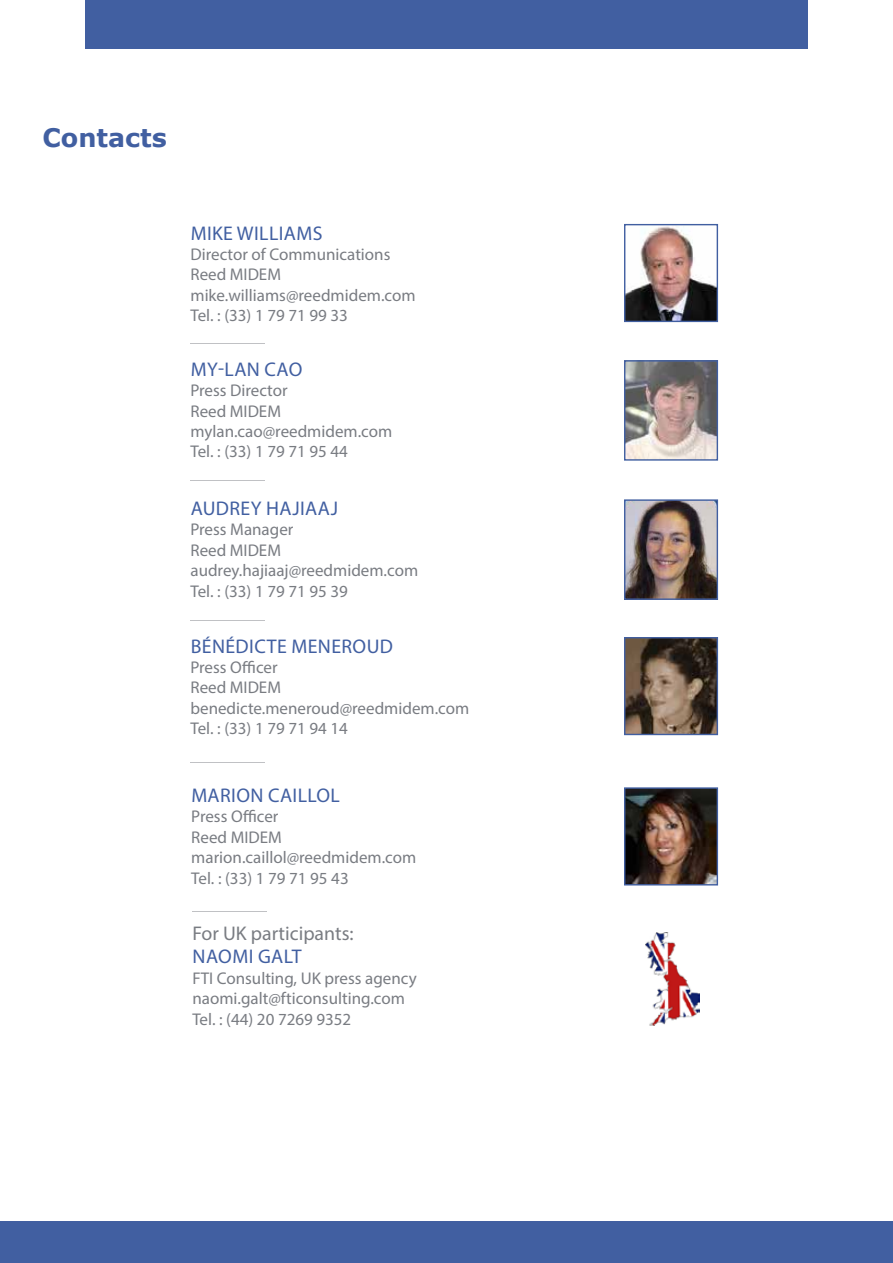
<style>
.page{position:relative;width:893px;height:1263px;background:#fff}
.page>*{position:absolute;margin:0;border:0;box-sizing:border-box;transform-origin:0 0}
.t1{font:700 25.5px "Verdana";color:#415fa1}
.t2{font:19.8px "Myriad Pro";letter-spacing:.02em;color:#415fa1}
.t3{font:19.8px "Myriad Pro";color:#797c82}
.t4{font:16.95px/20.4px "Myriad Pro";color:#797c82}
</style>
<div class="page">
<div style="left:85px;top:0;width:723px;height:49px;background:#415fa1"></div>
<div style="left:0;top:1221px;width:893px;height:42px;background:#415fa1"></div>
<img style="left:626px;top:226px;width:90px;height:94px">
<div style="left:624px;top:224px;width:94px;height:98px;border:1px solid #415fa1"></div>
<img style="left:626px;top:362px;width:90px;height:97px">
<div style="left:624px;top:360px;width:94px;height:101px;border:1px solid #415fa1"></div>
<img style="left:626px;top:639px;width:90px;height:94px">
<div style="left:624px;top:637px;width:94px;height:98px;border:1px solid #415fa1"></div>
<img style="left:626px;top:789px;width:90px;height:94px">
<div style="left:624px;top:787px;width:94px;height:98px;border:1px solid #415fa1"></div>
<hr style="left:190px;top:343px;width:75px;height:1px;background:#c0c1c4">
<hr style="left:190px;top:480px;width:75px;height:1px;background:#c0c1c4">
<hr style="left:190px;top:762px;width:75px;height:1px;background:#c0c1c4">
<img style="left:645px;top:933px;width:54px;height:92px">
<img style="left:626px;top:501px;width:90px;height:97px">
<div style="left:624px;top:499px;width:94px;height:101px;border:1px solid #415fa1"></div>
<hr style="left:190px;top:620px;width:75px;height:1px;background:#c0c1c4">
<hr style="left:192px;top:911px;width:75px;height:1px;background:#c0c1c4">
<h1 class="t1" style="left:43px;top:122px;width:126px">Contacts</h1>
<p class="t2" style="left:191px;top:221px;width:133px">MIKE WILLIAMS</p>
<p class="t4" style="left:190px;top:244px;width:227px">Director of Communications<br>Reed MIDEM mike.williams@reedmidem.com<br>Tel. : (33) 1 79 71 99 33</p>
<p class="t2" style="left:191px;top:357px;width:113px">MY-LAN CAO</p>
<p class="t4" style="left:190px;top:380px;width:203px">Press Director<br>Reed MIDEM mylan.cao@reedmidem.com<br>Tel. : (33) 1 79 71 95 44</p>
<p class="t2" style="left:191px;top:496px;width:149px">AUDREY HAJIAAJ</p>
<p class="t4" style="left:190px;top:519px;width:229px">Press Manager<br>Reed MIDEM audrey.hajiaaj@reedmidem.com<br>Tel. : (33) 1 79 71 95 39</p>
<p class="t2" style="left:191px;top:634px;width:56px">Bénédicte</p>
<p class="t2" style="left:291px;top:634px;width:40px">MEneroud</p>
<p class="t4" style="left:190px;top:657px;width:280px">Press Officer<br>Reed MIDEM benedicte.meneroud@reedmidem.com<br>Tel. : (33) 1 79 71 94 14</p>
<p class="t2" style="left:191px;top:783px;width:150px">MARION CAILLOL</p>
<p class="t4" style="left:191px;top:806px;width:226px">Press Officer<br>Reed MIDEM marion.caillol@reedmidem.com<br>Tel. : (33) 1 79 71 95 43</p>
<p class="t3" style="left:192px;top:921px;width:163px">For UK participants:</p>
<p class="t2" style="left:193px;top:945px;width:26px">Naomi</p>
<p class="t2" style="left:258px;top:945px;width:25px">Galt</p>
<p class="t4" style="left:192px;top:968px;width:226px">FTI Consulting, UK press agency naomi.galt@fticonsulting.com<br>Tel. : (44) 20 7269 9352</p>
</div>
